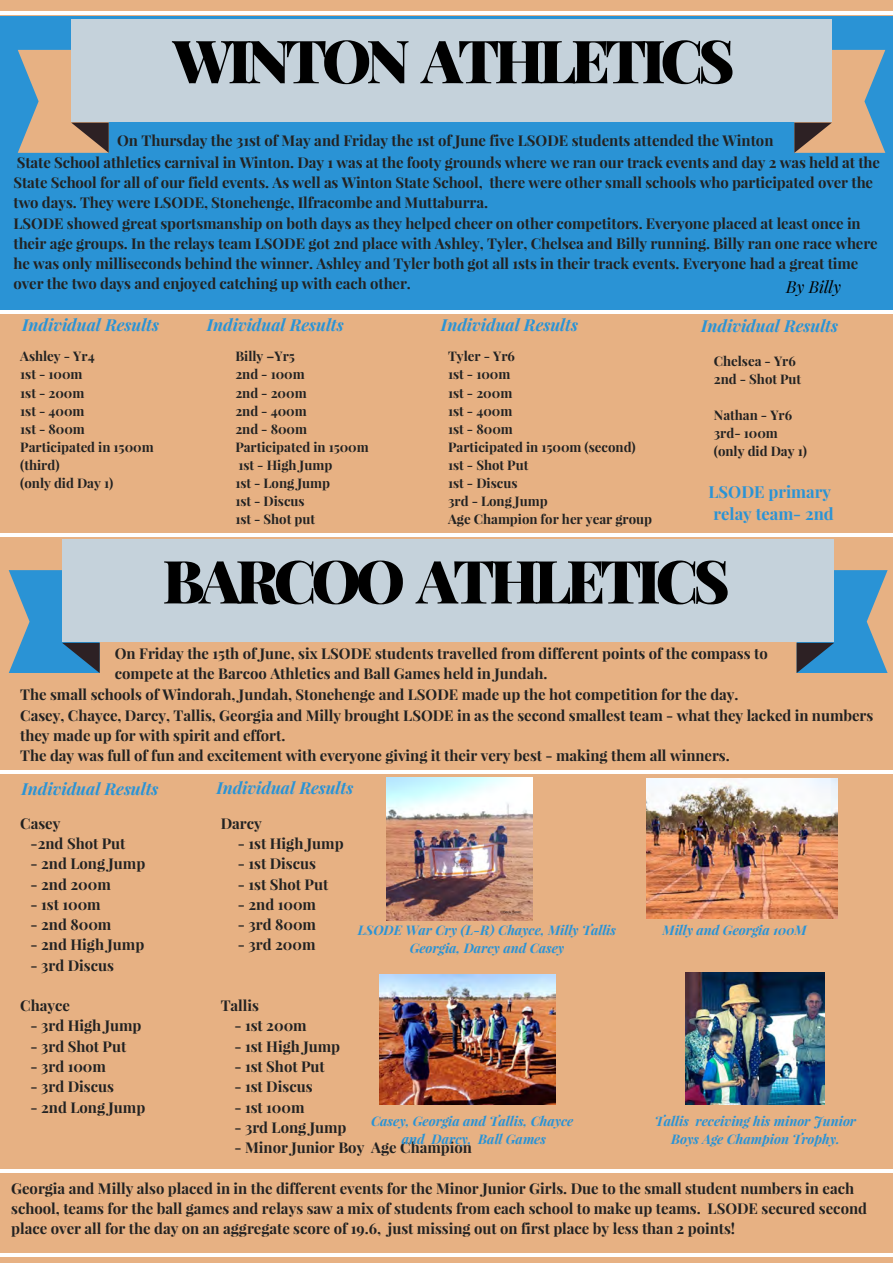
<style>
.page{position:relative;width:893px;height:1263px;background:#e7b183}
.page>*{position:absolute;margin:0;border:0;box-sizing:border-box;transform-origin:0 0}
.t1{font:900 59.55px "Playfair Display";letter-spacing:-.085em;color:#000}
.t2{font:italic 700 16.5px "Playfair Display";color:#2a93d5}
.t3{font:700 16.5px/22.5px "Playfair Display";color:#2a93d5;text-align:center}
.t4{font:italic 16.5px "Playfair Display";color:#000}
.t5{font:700 14.85px/20.2px "Playfair Display";color:#222}
.t6{font:700 13.2px/18px "Playfair Display";color:#222}
.t7{font:italic 700 13.2px/18px "Playfair Display";color:#2a93d5;text-align:center}
</style>
<div class="page">
<div style="left:0;top:17px;width:893px;height:296px;background:#2a93d5"></div>
<hr style="left:0;top:310px;width:893px;height:4px;background:#fff">
<hr style="left:0;top:11px;width:893px;height:4px;background:#fff">
<svg style="left:794px;top:50px;width:91px;height:102px"></svg>
<div style="left:786px;top:19px;width:46px;height:103px;background:#c5d2db"></div>
<svg style="left:18px;top:50px;width:91px;height:102px"></svg>
<div style="left:71px;top:19px;width:46px;height:103px;background:#c5d2db"></div>
<div style="left:117px;top:19px;width:670px;height:103px;background:#c5d2db"></div>
<hr style="left:0;top:770px;width:893px;height:3px;background:#fff">
<hr style="left:0;top:533px;width:893px;height:3px;background:#fff">
<hr style="left:0;top:1253px;width:893px;height:3px;background:#fff">
<hr style="left:0;top:1169px;width:893px;height:3px;background:#fff">
<svg style="left:797px;top:570px;width:91px;height:102px"></svg>
<div style="left:789px;top:539px;width:45px;height:103px;background:#c5d2db"></div>
<svg style="left:9px;top:570px;width:91px;height:102px"></svg>
<div style="left:62px;top:539px;width:46px;height:103px;background:#c5d2db"></div>
<div style="left:108px;top:539px;width:682px;height:103px;background:#c5d2db"></div>
<img style="left:386px;top:777px;width:147px;height:143px">
<img style="left:646px;top:778px;width:192px;height:141px">
<img style="left:379px;top:974px;width:176px;height:131px">
<img style="left:686px;top:973px;width:138px;height:132px">
<h1 class="t1" style="left:173px;top:19px;width:563px">WINTON ATHLETICS</h1>
<p class="t5" style="left:117px;top:130px;width:658px">On Thursday the 31st of May and Friday the 1st of June five LSODE students attended the Winton</p>
<p class="t5" style="left:14px;top:151px;width:868px">State School athletics carnival in Winton. Day 1 was at the footy grounds where we ran our track events and day 2 was held at the State School for all of our field events. As well as Winton State School, there were other small schools who participated over the two days. They were LSODE, Stonehenge, Ilfracombe and Muttaburra.<br>LSODE showed great sportsmanship on both days as they helped cheer on other competitors. Everyone placed at least once in their age groups. In the relays team LSODE got 2nd place with Ashley, Tyler, Chelsea and Billy running. Billy ran one race where he was only milliseconds behind the winner. Ashley and Tyler both got all 1sts in their track events. Everyone had a great time over the two days and enjoyed catching up with each other.</p>
<p class="t4" style="left:786px;top:275px;width:56px">By Billy</p>
<p class="t2" style="left:22px;top:313px;width:138px">Individual Results</p>
<p class="t2" style="left:207px;top:313px;width:138px">Individual Results</p>
<p class="t2" style="left:441px;top:313px;width:138px">Individual Results</p>
<p class="t2" style="left:701px;top:314px;width:138px">Individual Results</p>
<p class="t6" style="left:20px;top:347px;width:135px">Ashley - Yr4<br>1st - 100m<br>1st - 200m<br>1st - 400m<br>1st - 800m<br>Participated in 1500m (third)<br>(only did Day 1)</p>
<p class="t6" style="left:448px;top:347px;width:205px">Tyler - Yr6<br>1st - 100m<br>1st - 200m<br>1st - 400m<br>1st - 800m<br>Participated in 1500m (second)<br>1st - Shot Put<br>1st - Discus<br>3rd - Long Jump<br>Age Champion for her year group</p>
<p class="t6" style="left:714px;top:351px;width:89px">Chelsea - Yr6<br>2nd - Shot Put</p>
<p class="t6" style="left:235px;top:347px;width:135px">Billy –Yr5<br>2nd - 100m<br>2nd - 200m<br>2nd - 400m<br>2nd - 800m<br>Participated in 1500m<br>1st - High Jump<br>1st - Long Jump<br>1st - Discus<br>1st - Shot put</p>
<p class="t6" style="left:714px;top:405px;width:95px">Nathan - Yr6<br>3rd- 100m (only did Day 1)</p>
<p class="t3" style="left:709px;top:480px;width:127px">LSODE primary relay team- 2nd</p>
<h1 class="t1" style="left:163px;top:539px;width:569px">BARCOO ATHLETICS</h1>
<p class="t5" style="left:115px;top:642px;width:654px">On Friday the 15th of June, six LSODE students travelled from different points of the compass to compete at the Barcoo Athletics and Ball Games held in Jundah.</p>
<p class="t5" style="left:20px;top:684px;width:855px">The small schools of Windorah, Jundah, Stonehenge and LSODE made up the hot competition for the day.<br>Casey, Chayce, Darcy, Tallis, Georgia and Milly brought LSODE in as the second smallest team - what they lacked in numbers they made up for with spirit and effort.<br>The day was full of fun and excitement with everyone giving it their very best - making them all winners.</p>
<p class="t2" style="left:22px;top:777px;width:138px">Individual Results</p>
<p class="t2" style="left:216px;top:776px;width:138px">Individual Results</p>
<p class="t5" style="left:31px;top:812px;width:96px;text-indent:-10px">Casey<br>-2nd Shot Put</p>
<p class="t5" style="left:31px;top:853px;width:116px">- 2nd Long Jump</p>
<p class="t5" style="left:31px;top:873px;width:82px">- 2nd 200m</p>
<p class="t5" style="left:31px;top:893px;width:72px">- 1st 100m</p>
<p class="t5" style="left:31px;top:914px;width:82px">- 2nd 800m</p>
<p class="t5" style="left:31px;top:934px;width:115px">- 2nd High Jump</p>
<p class="t5" style="left:31px;top:954px;width:85px">- 3rd Discus</p>
<p class="t5" style="left:20px;top:995px;width:51px">Chayce</p>
<p class="t5" style="left:31px;top:1015px;width:112px">- 3rd High Jump</p>
<p class="t5" style="left:31px;top:1035px;width:97px">- 3rd Shot Put</p>
<p class="t5" style="left:31px;top:1056px;width:77px">- 3rd 100m</p>
<p class="t5" style="left:31px;top:1076px;width:85px">- 3rd Discus</p>
<p class="t5" style="left:31px;top:1096px;width:116px">- 2nd Long Jump</p>
<p class="t5" style="left:221px;top:812px;width:43px">Darcy</p>
<p class="t5" style="left:238px;top:833px;width:107px">- 1st High Jump</p>
<p class="t5" style="left:238px;top:853px;width:80px">- 1st Discus</p>
<p class="t5" style="left:238px;top:873px;width:92px">- 1st Shot Put</p>
<p class="t5" style="left:238px;top:893px;width:80px">- 2nd 100m</p>
<p class="t5" style="left:238px;top:914px;width:80px">- 3rd 800m</p>
<p class="t5" style="left:238px;top:934px;width:79px">- 3rd 200m</p>
<p class="t7" style="left:358px;top:920px;width:260px">LSODE War Cry (L-R) Chayce, Milly Tallis<br>Georgia, Darcy and Casey</p>
<p class="t7" style="left:663px;top:920px;width:146px">Milly and Georgia 100M</p>
<p class="t5" style="left:221px;top:995px;width:40px">Tallis</p>
<p class="t5" style="left:235px;top:1015px;width:74px">- 1st 200m</p>
<p class="t5" style="left:235px;top:1035px;width:107px">- 1st High Jump</p>
<p class="t5" style="left:235px;top:1056px;width:92px">- 1st Shot Put</p>
<p class="t5" style="left:235px;top:1076px;width:80px">- 1st Discus</p>
<p class="t5" style="left:235px;top:1096px;width:72px">- 1st 100m</p>
<p class="t5" style="left:235px;top:1116px;width:113px">- 3rd Long Jump</p>
<p class="t5" style="left:235px;top:1137px;width:239px">- Minor Junior Boy Age Champion</p>
<p class="t5" style="left:11px;top:1177px;width:857px">Georgia and Milly also placed in in the different events for the Minor Junior Girls. Due to the small student numbers in each school, teams for the ball games and relays saw a mix of students from each school to make up teams. LSODE secured second place over all for the day on an aggregate score of 19.6, just missing out on first place by less than 2 points!</p>
<p class="t7" style="left:371px;top:1111px;width:204px">Casey, Georgia and Tallis, Chayce and Darcy, Ball Games</p>
<p class="t7" style="left:655px;top:1111px;width:203px">Tallis receiving his minor Junior<br>Boys Age Champion Trophy.</p>
</div>
